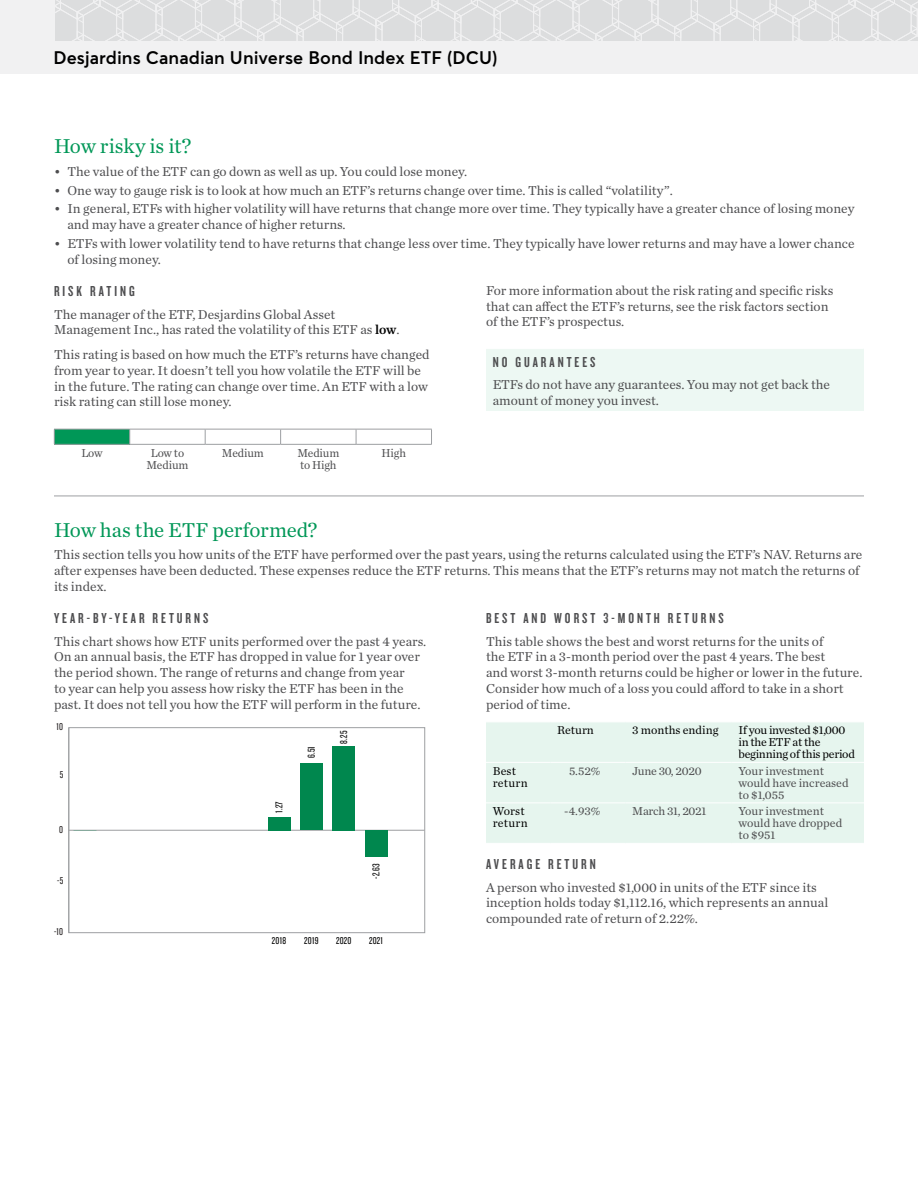
<style>
.page{position:relative;width:918px;height:1188px;background:#fff}
.page>*{position:absolute;margin:0;border:0;box-sizing:border-box;transform-origin:0 0}
.t1{font:21px "Chronicle Text G1";letter-spacing:-.005em;color:#009757}
.t2{font:600 18px "Averta";letter-spacing:.005em;color:#000}
.t3{font:15px "Knockout 48 Featherweight";letter-spacing:.2em;color:#4d4d4f}
.t4{font:13.5px/15.8px "Chronicle Text G1";color:#4d4d4f}
.t5{font:12px/12px "Chronicle Text G1";letter-spacing:-.005em;color:#4d4d4f}
.t6{font:12px/12px "Chronicle Text G1";letter-spacing:-.02em;color:#000}
.t7{font:12px "Chronicle Text G1";color:#000}
.t8{font:12px/12px "Chronicle Text G1";letter-spacing:.015em;color:#000}
.t9{font:12px/12px "Chronicle Text G1";letter-spacing:.02em;color:#000}
.t10{font:10.35px "Knockout 28 Junior Feathrwt";letter-spacing:.025em;color:#000}
.t11{font:10.35px "Knockout 28 Junior Feathrwt";color:#231f20}
.s1{font-family:"Chronicle Text G1 Semi";color:#000}
</style>
<div class="page">
<div style="left:0;top:0;width:918px;height:74px;background:#f1f1f2"></div>
<svg style="left:55px;top:0;width:863px;height:41px"></svg>
<hr style="left:54px;top:496px;width:378px;height:1px;background:#9d9fa2">
<hr style="left:432px;top:496px;width:54px;height:1px;background:#9d9fa2">
<hr style="left:486px;top:496px;width:378px;height:1px;background:#9d9fa2">
<div style="left:486px;top:349px;width:378px;height:62px;background:#edf8f3"></div>
<div style="left:54px;top:429px;width:76px;height:15px;background:#009757"></div>
<hr style="left:130px;top:444px;width:75px;height:1px;background:#9d9fa2">
<hr style="left:205px;top:444px;width:76px;height:1px;background:#9d9fa2">
<hr style="left:281px;top:444px;width:75px;height:1px;background:#9d9fa2">
<svg style="left:54px;top:430px;width:1px;height:14px"></svg>
<hr style="left:54px;top:429px;width:76px;height:1px;background:#9d9fa2">
<hr style="left:54px;top:444px;width:76px;height:1px;background:#9d9fa2">
<svg style="left:129px;top:429px;width:303px;height:15px"></svg>
<hr style="left:356px;top:444px;width:76px;height:1px;background:#9d9fa2">
<hr style="left:69px;top:830px;width:356px;height:1px;background:#9c9ea1">
<div style="left:268px;top:817px;width:22px;height:13px;background:#00874e"></div>
<div style="left:300px;top:764px;width:23px;height:66px;background:#00874e"></div>
<div style="left:333px;top:746px;width:22px;height:84px;background:#00874e"></div>
<div style="left:365px;top:830px;width:22px;height:27px;background:#00874e"></div>
<div style="left:69px;top:727px;width:356px;height:206px;border:1px solid #9d9fa2"></div>
<div style="left:486px;top:722px;width:378px;height:121px;background:#e6f5ee"></div>
<hr style="left:486px;top:762px;width:64px;height:1px;background:#fff">
<hr style="left:550px;top:762px;width:76px;height:1px;background:#fff">
<hr style="left:626px;top:762px;width:106px;height:1px;background:#fff">
<hr style="left:732px;top:762px;width:132px;height:1px;background:#fff">
<hr style="left:486px;top:802px;width:64px;height:1px;background:#fff">
<hr style="left:550px;top:802px;width:76px;height:1px;background:#fff">
<hr style="left:626px;top:802px;width:106px;height:1px;background:#fff">
<hr style="left:732px;top:802px;width:132px;height:1px;background:#fff">
<h2 class="t2" style="left:53px;top:46px;width:446px">Desjardins Canadian Universe Bond Index ETF (DCU)</h2>
<h1 class="t1" style="left:54px;top:130px;width:139px">How risky is it?</h1>
<p class="t4" style="left:54px;top:163px;width:415px">• The value of the ETF can go down as well as up. You could lose money.</p>
<p class="t4" style="left:54px;top:181px;width:620px">• One way to gauge risk is to look at how much an ETF’s returns change over time. This is called “volatility”.</p>
<p class="t4" style="left:68px;top:200px;width:789px;text-indent:-14px">• In general, ETFs with higher volatility will have returns that change more over time. They typically have a greater chance of losing money and may have a greater chance of higher returns.</p>
<p class="t4" style="left:68px;top:235px;width:789px;text-indent:-14px">• ETFs with lower volatility tend to have returns that change less over time. They typically have lower returns and may have a lower chance of losing money.</p>
<p class="t3" style="left:54px;top:282px;width:82px">RISK RATING</p>
<p class="t4" style="left:54px;top:305px;width:347px">The manager of the ETF, Desjardins Global Asset<br>Management Inc., has rated the volatility of this ETF as <span class="s1">low</span>.</p>
<p class="t4" style="left:54px;top:346px;width:377px">This rating is based on how much the ETF’s returns have changed from year to year. It doesn’t tell you how volatile the ETF will be in the future. The rating can change over time. An ETF with a low risk rating can still lose money.</p>
<p class="t4" style="left:486px;top:282px;width:349px">For more information about the risk rating and specific risks that can affect the ETF’s returns, see the risk factors section of the ETF’s prospectus.</p>
<p class="t3" style="left:493px;top:352px;width:104px">NO GUARANTEES</p>
<p class="t4" style="left:493px;top:376px;width:339px">ETFs do not have any guarantees. You may not get back the amount of money you invest.</p>
<p class="t5" style="left:81px;top:446px;width:23px">Low</p>
<p class="t5" style="left:146px;top:446px;width:43px;text-align:center">Low to<br>Medium</p>
<p class="t5" style="left:222px;top:446px;width:43px">Medium</p>
<p class="t5" style="left:297px;top:446px;width:43px">Medium to High</p>
<p class="t5" style="left:382px;top:446px;width:26px">High</p>
<h1 class="t1" style="left:54px;top:514px;width:265px">How has the ETF performed?</h1>
<p class="t4" style="left:54px;top:546px;width:810px">This section tells you how units of the ETF have performed over the past years, using the returns calculated using the ETF’s NAV. Returns are after expenses have been deducted. These expenses reduce the ETF returns. This means that the ETF’s returns may not match the returns of its index.</p>
<p class="t3" style="left:54px;top:609px;width:156px">YEAR-BY-YEAR RETURNS</p>
<p class="t4" style="left:54px;top:633px;width:374px">This chart shows how ETF units performed over the past 4 years.<br>On an annual basis, the ETF has dropped in value for 1 year over the period shown. The range of returns and change from year<br>to year can help you assess how risky the ETF has been in the past. It does not tell you how the ETF will perform in the future.</p>
<p class="t3" style="left:486px;top:609px;width:239px">BEST AND WORST 3-MONTH RETURNS</p>
<p class="t4" style="left:486px;top:633px;width:378px">This table shows the best and worst returns for the units of<br>the ETF in a 3-month period over the past 4 years. The best<br>and worst 3-month returns could be higher or lower in the future.<br>Consider how much of a loss you could afford to take in a short period of time.</p>
<p class="t6" style="left:557px;top:724px;width:38px">Return</p>
<p class="t7" style="left:632px;top:721px;width:88px">3 months ending</p>
<p class="t6" style="left:738px;top:724px;width:118px">If you invested $1,000 in the ETF at the beginning of this period</p>
<p class="t9" style="left:493px;top:764px;width:37px">Best return</p>
<p class="t5" style="left:569px;top:764px;width:33px">5.52%</p>
<p class="t5" style="left:632px;top:764px;width:71px">June 30, 2020</p>
<p class="t5" style="left:738px;top:764px;width:112px">Your investment would have increased to $1,055</p>
<p class="t8" style="left:493px;top:805px;width:37px">Worst return</p>
<p class="t5" style="left:564px;top:805px;width:38px">-4.93%</p>
<p class="t5" style="left:632px;top:805px;width:76px">March 31, 2021</p>
<p class="t5" style="left:738px;top:805px;width:105px">Your investment would have dropped to $951</p>
<p class="t3" style="left:486px;top:855px;width:111px">AVERAGE RETURN</p>
<p class="t4" style="left:486px;top:879px;width:344px">A person who invested $1,000 in units of the ETF since its inception holds today $1,112.16, which represents an annual compounded rate of return of 2.22%.</p>
<p class="t11" style="left:57px;top:721px;width:8px">10</p>
<p class="t10" style="left:337px;top:744px;width:15px;rotate:-90deg">8.25</p>
<p class="t10" style="left:305px;top:758px;width:14px;rotate:-90deg">6.51</p>
<p class="t11" style="left:60px;top:768px;width:5px">5</p>
<p class="t10" style="left:273px;top:813px;width:13px;rotate:-90deg">1.27</p>
<p class="t11" style="left:59px;top:823px;width:5px">0</p>
<p class="t10" style="left:370px;top:879px;width:17px;rotate:-90deg">-2.63</p>
<p class="t11" style="left:57px;top:874px;width:8px">-5</p>
<p class="t11" style="left:54px;top:926px;width:11px">-10</p>
<p class="t10" style="left:272px;top:934px;width:16px">2018</p>
<p class="t10" style="left:304px;top:934px;width:16px">2019</p>
<p class="t10" style="left:336px;top:934px;width:17px">2020</p>
<p class="t10" style="left:369px;top:934px;width:15px">2021</p>
</div>
